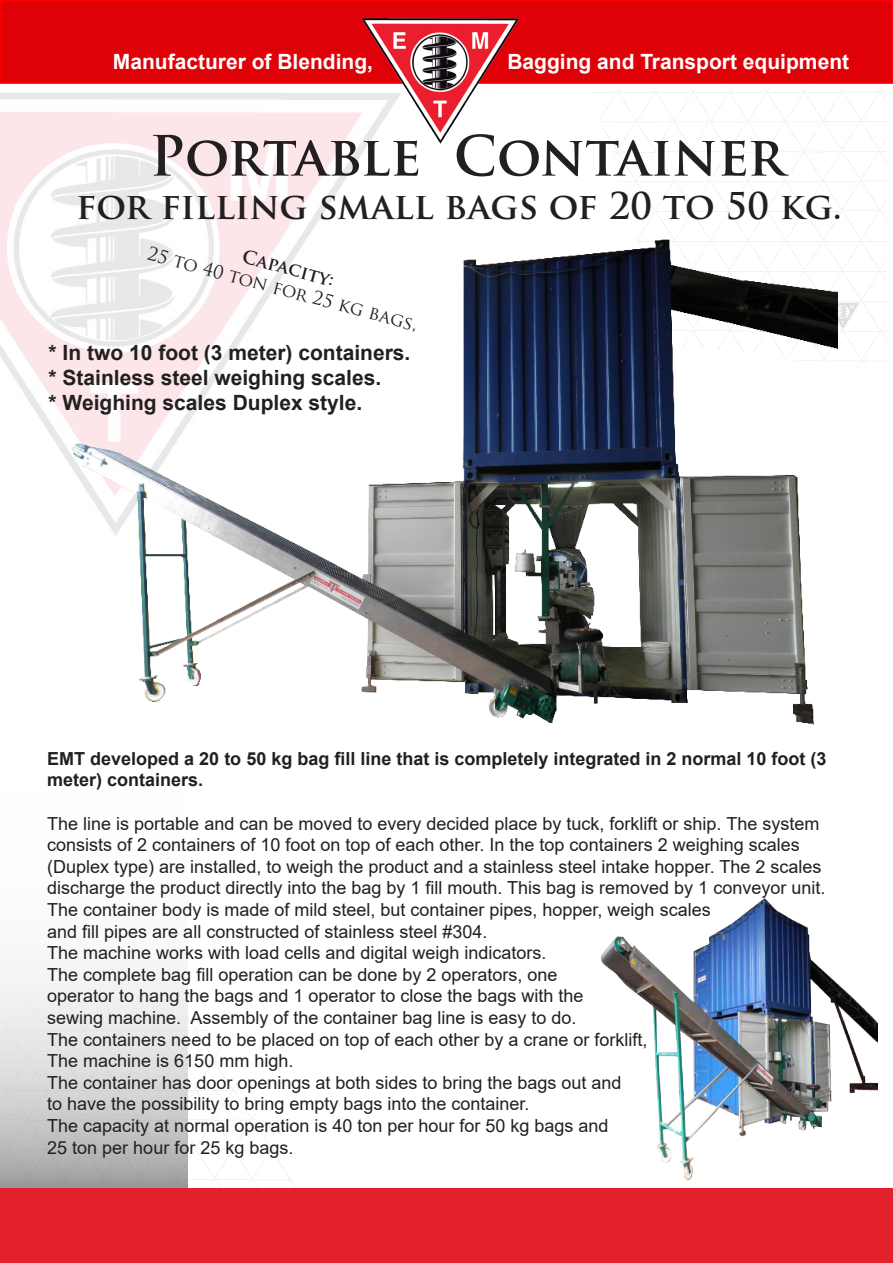
<style>
.page{position:relative;width:893px;height:1263px;background:#fff}
.page>*{position:absolute;margin:0;border:0;box-sizing:border-box;transform-origin:0 0}
.t1{font:700 54px "Trajan Pro";color:#231f20}
.t2{font:700 36px "Trajan Pro";color:#231f20}
.Standaard{font:700 21px "Arial";color:#231f20}
.t3{font:700 21px "Arial";color:#fff}
.Platte_tekst{font:18px/21.6px "Arial";color:#231f20}
.Platte_tekst-2{font:700 18px/21.6px "Arial";color:#231f20}
.Standaard-2{font:18px "Trajan Pro";color:#231f20}
.hoofdstekst_arial_12{font:700 18px "Trajan Pro";color:#231f20}
</style>
<div class="page">
<img style="left:187px;top:995px;width:108px;height:193px">
<img style="left:592px;top:86px;width:295px;height:283px">
<svg style="left:0;top:975px;width:187px;height:213px;background:#d3d4d5"></svg>
<div style="left:1px;top:1px;width:891px;height:82px;background:#df0008"></div>
<div style="left:0;top:0;width:893px;height:84px;border:2px solid #f00"></div>
<img style="left:0;top:93px;width:365px;height:347px">
<img style="left:356px;top:0;width:169px;height:149px">
<div style="left:0;top:1188px;width:893px;height:75px;background:#e3212c"></div>
<svg style="left:892px;top:0;width:1px;height:84px"></svg>
<img style="left:54px;top:209px;width:783px;height:517px">
<img style="left:601px;top:898px;width:277px;height:283px">
<p class="t3" style="left:113px;top:47px;width:262px">Manufacturer of Blending,</p>
<p class="t3" style="left:507px;top:47px;width:343px">Bagging and Transport equipment</p>
<p class="t1" style="left:149px;top:122px;width:637px">Portable Container</p>
<p class="t2" style="left:76px;top:183px;width:767px">for filling small bags of 20 to 50 kg.</p>
<p class="Standaard-2" style="left:151px;top:242px;width:280px;rotate:15deg">25 to 40 ton for 25 kg bags,</p>
<p class="hoofdstekst_arial_12" style="left:246px;top:245px;width:96px;rotate:15deg">Capacity:</p>
<p class="Standaard" style="left:49px;top:337px;width:363px">* In two 10 foot (3 meter) containers.</p>
<p class="Standaard" style="left:49px;top:363px;width:334px">* Stainless steel weighing scales.</p>
<p class="Standaard" style="left:49px;top:388px;width:315px">* Weighing scales Duplex style.</p>
<p class="Platte_tekst-2" style="left:47px;top:748px;width:781px">EMT developed a 20 to 50 kg bag fill line that is completely integrated in 2 normal 10 foot (3 meter) containers.</p>
<p class="Platte_tekst" style="left:47px;top:812px;width:780px">The line is portable and can be moved to every decided place by tuck, forklift or ship. The system consists of 2 containers of 10 foot on top of each other. In the top containers 2 weighing scales (Duplex type) are installed, to weigh the product and a stainless steel intake hopper. The 2 scales discharge the product directly into the bag by 1 fill mouth. This bag is removed by 1 conveyor unit.<br>The container body is made of mild steel, but container pipes, hopper, weigh scales</p>
<p class="Platte_tekst" style="left:47px;top:920px;width:442px">and fill pipes are all constructed of stainless steel #304.</p>
<p class="Platte_tekst" style="left:47px;top:942px;width:501px">The machine works with load cells and digital weigh indicators.</p>
<p class="Platte_tekst" style="left:47px;top:963px;width:512px">The complete bag fill operation can be done by 2 operators, one</p>
<p class="Platte_tekst" style="left:47px;top:985px;width:538px">operator to hang the bags and 1 operator to close the bags with the</p>
<p class="Platte_tekst" style="left:47px;top:1007px;width:531px">sewing machine. Assembly of the container bag line is easy to do.</p>
<p class="Platte_tekst" style="left:47px;top:1028px;width:602px">The containers need to be placed on top of each other by a crane or forklift,</p>
<p class="Platte_tekst" style="left:47px;top:1050px;width:248px">The machine is 6150 mm high.</p>
<p class="Platte_tekst" style="left:47px;top:1071px;width:576px">The container has door openings at both sides to bring the bags out and</p>
<p class="Platte_tekst" style="left:47px;top:1093px;width:484px">to have the possibility to bring empty bags into the container.</p>
<p class="Platte_tekst" style="left:47px;top:1115px;width:563px">The capacity at normal operation is 40 ton per hour for 50 kg bags and</p>
<p class="Platte_tekst" style="left:47px;top:1136px;width:248px">25 ton per hour for 25 kg bags.</p>
</div>
